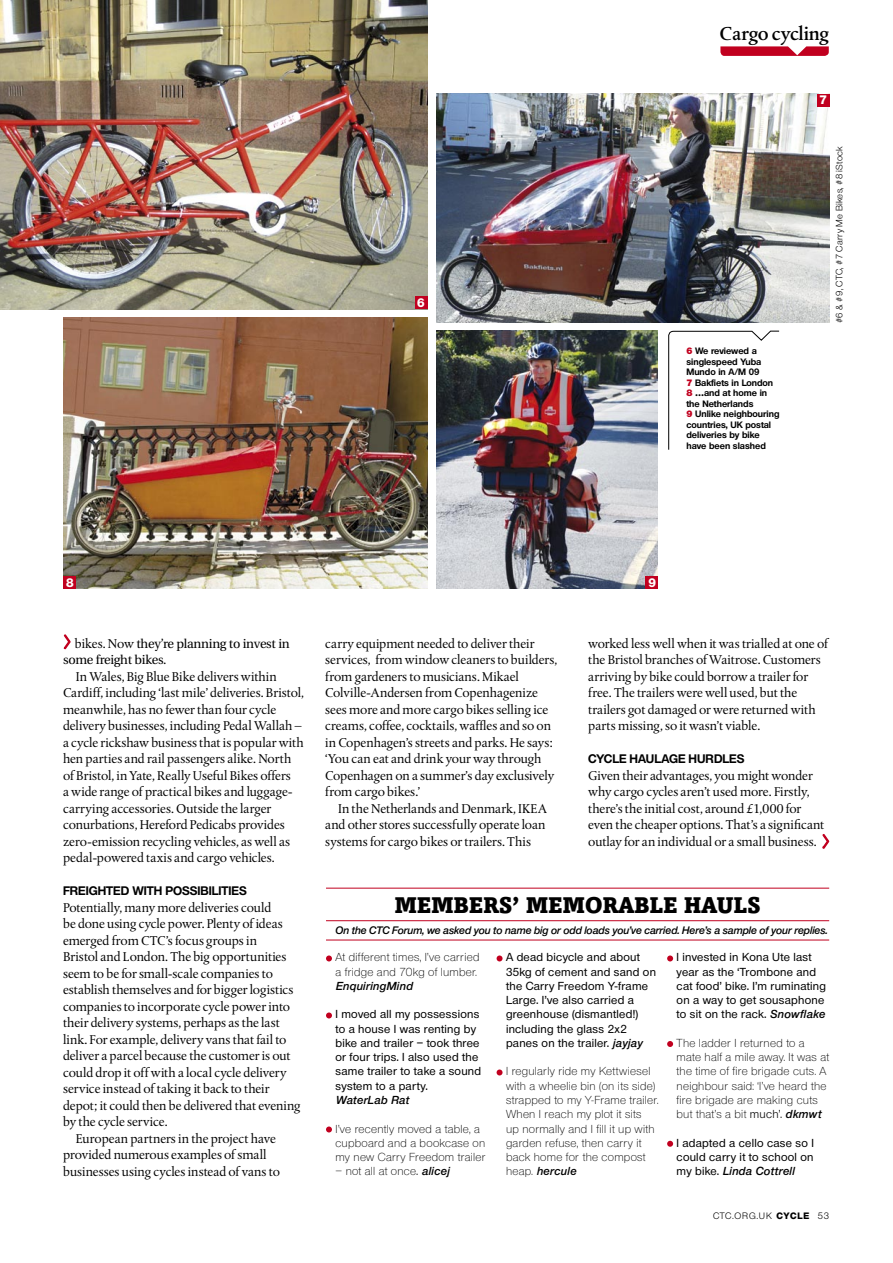
<style>
.page{position:relative;width:893px;height:1263px;background:#fff}
.page>*{position:absolute;margin:0;border:0;box-sizing:border-box;transform-origin:0 0}
.t1{font:900 22.5px "Amasis";letter-spacing:-.015em;color:#000}
.t2{font:500 19.5px "Albertina";letter-spacing:-.01em;color:#000}
._2ndPara{font:13.5px/16.5px "Albertina";letter-spacing:-.01em;color:#000}
._2ndPara-2{font:12.75px/16.5px "Utopia";letter-spacing:-.02em;color:#000}
.t3{font:700 12px "Olnova";color:#000}
.t4{font:800 12px "Olnova";color:#fff}
.t5{font:300 11.25px/14.2px "Olnova";letter-spacing:.025em;color:#000}
.t6{font:500 11.25px/14.2px "Olnova";letter-spacing:.025em;color:#000}
.t7{font:italic 600 10.5px "Olnova";letter-spacing:-.005em;color:#000}
.Pic_caption{font:700 9px/10.5px "Olnova";color:#000}
.Pic_caption-2{font:9px "Olnova";letter-spacing:.025em;color:#000}
.Pic_caption-3{font:9px "Olnova";letter-spacing:.1em;color:#000}
.s1{font-weight:800;color:#c1001f}
.s2{font-family:"Albertina";font-size:13.5px}
.s3{font-weight:600;font-style:italic}
.s4{font-weight:400}
.s5{font-weight:800}
</style>
<div class="page">
<img style="left:436px;top:94px;width:393px;height:229px">
<img style="left:436px;top:331px;width:222px;height:258px">
<svg style="left:668px;top:331px;width:111px;height:119px"></svg>
<img style="left:0;top:0;width:427px;height:309px">
<img style="left:64px;top:318px;width:363px;height:271px">
<hr style="left:326px;top:920px;width:503px;height:1px;background:#c1001f">
<hr style="left:326px;top:940px;width:503px;height:1px;background:#c1001f">
<hr style="left:326px;top:888px;width:503px;height:1px;background:#c1001f">
<svg style="left:63px;top:635px;width:8px;height:15px"></svg>
<svg style="left:822px;top:834px;width:8px;height:15px"></svg>
<svg style="left:326px;top:955px;width:6px;height:6px"></svg>
<svg style="left:326px;top:1012px;width:6px;height:6px"></svg>
<svg style="left:326px;top:1126px;width:6px;height:6px"></svg>
<svg style="left:497px;top:955px;width:6px;height:6px"></svg>
<svg style="left:497px;top:1069px;width:6px;height:6px"></svg>
<svg style="left:667px;top:955px;width:6px;height:6px"></svg>
<svg style="left:667px;top:1041px;width:6px;height:6px"></svg>
<svg style="left:667px;top:1141px;width:6px;height:6px"></svg>
<svg style="left:720px;top:46px;width:109px;height:10px"></svg>
<div style="left:415px;top:296px;width:12px;height:13px;background:#c1001f"></div>
<div style="left:817px;top:94px;width:12px;height:12px;background:#c1001f"></div>
<div style="left:646px;top:576px;width:12px;height:13px;background:#c1001f"></div>
<div style="left:64px;top:576px;width:12px;height:13px;background:#c1001f"></div>
<p class="t2" style="left:719px;top:22px;width:111px">Cargo cycling</p>
<p class="t4" style="left:417px;top:295px;width:9px">6</p>
<p class="Pic_caption" style="left:686px;top:346px;width:76px"><span class="s1">6</span> We reviewed a singlespeed Yuba<br>Mundo in A/M 09</p>
<p class="Pic_caption" style="left:686px;top:377px;width:88px"><span class="s1">7</span> Bakfiets in London</p>
<p class="Pic_caption" style="left:686px;top:388px;width:82px"><span class="s1">8</span> …and at home in the Netherlands</p>
<p class="Pic_caption" style="left:686px;top:409px;width:95px"><span class="s1">9</span> Unlike neighbouring countries, UK postal deliveries by bike have been slashed</p>
<p class="t4" style="left:820px;top:93px;width:9px">7</p>
<p class="Pic_caption-2" style="left:834px;top:323px;width:178px;rotate:-90deg">#6 &amp; #9, CTC, #7 Carry Me Bikes, #8 iStock</p>
<p class="t4" style="left:66px;top:575px;width:9px">8</p>
<p class="t4" style="left:648px;top:575px;width:9px">9</p>
<p class="_2ndPara-2" style="left:63px;top:635px;width:228px;text-indent:12px"><span class="s2">bikes. Now</span> they’re planning to invest in some freight bikes.</p>
<p class="_2ndPara" style="left:63px;top:668px;width:242px;text-indent:13px">In Wales, Big Blue Bike delivers within Cardiff, including ‘last mile’ deliveries. Bristol, meanwhile, has no fewer than four cycle delivery businesses, including Pedal Wallah – a cycle rickshaw business that is popular with hen parties and rail passengers alike. North of Bristol, in Yate, Really Useful Bikes offers<br>a wide range of practical bikes and luggage&shy;carrying accessories. Outside the larger conurbations, Hereford Pedicabs provides zero-emission recycling vehicles, as well as pedal-powered taxis and cargo vehicles.</p>
<p class="t3" style="left:63px;top:884px;width:185px">Freighted with possibilities</p>
<p class="_2ndPara" style="left:63px;top:899px;width:239px">Potentially, many more deliveries could<br>be done using cycle power. Plenty of ideas emerged from CTC’s focus groups in<br>Bristol and London. The big opportunities seem to be for small-scale companies to establish themselves and for bigger logistics companies to incorporate cycle power into their delivery systems, perhaps as the last link. For example, delivery vans that fail to deliver a parcel because the customer is out could drop it off with a local cycle delivery service instead of taking it back to their depot; it could then be delivered that evening by the cycle service.</p>
<p class="_2ndPara" style="left:63px;top:1130px;width:218px;text-indent:13px">European partners in the project have provided numerous examples of small businesses using cycles instead of vans to</p>
<p class="_2ndPara" style="left:325px;top:635px;width:234px">carry equipment needed to deliver their services, from window cleaners to builders, from gardeners to musicians. Mikael Colville-Andersen from Copenhagenize sees more and more cargo bikes selling ice creams, coffee, cocktails, waffles and so on in Copenhagen’s streets and parks. He says: ‘You can eat and drink your way through Copenhagen on a summer’s day exclusively from cargo bikes.’</p>
<p class="_2ndPara" style="left:325px;top:800px;width:223px;text-indent:13px">In the Netherlands and Denmark, IKEA and other stores successfully operate loan systems for cargo bikes or trailers. This</p>
<p class="_2ndPara" style="left:588px;top:635px;width:241px">worked less well when it was trialled at one of the Bristol branches of Waitrose. Customers arriving by bike could borrow a trailer for free. The trailers were well used, but the trailers got damaged or were returned with parts missing, so it wasn’t viable.</p>
<p class="t3" style="left:588px;top:752px;width:158px">Cycle haulage hurdles</p>
<p class="_2ndPara" style="left:588px;top:767px;width:238px">Given their advantages, you might wonder why cargo cycles aren’t used more. Firstly, there’s the initial cost, around £1,000 for even the cheaper options. That’s a significant outlay for an individual or a small business.</p>
<p class="t1" style="left:395px;top:891px;width:368px">MEMBERS’ MEMORABLE HAULS</p>
<p class="t7" style="left:335px;top:924px;width:494px">On the CTC Forum, we asked you to name big or odd loads you’ve carried. Here’s a sample of your replies.</p>
<p class="t5" style="left:335px;top:950px;width:145px">At different times, I’ve carried a fridge and 70kg of lumber.<br><span class="s3">EnquiringMind</span></p>
<p class="t6" style="left:335px;top:1007px;width:147px">I moved all my possessions to a house I was renting by bike and trailer – took three or four trips. I also used the same trailer to take a sound system to a party.<br><span class="s3">WaterLab Rat</span></p>
<p class="t5" style="left:335px;top:1121px;width:152px">I’ve recently moved a table, a cupboard and a bookcase on my new Carry Freedom trailer</p>
<p class="t5" style="left:335px;top:1164px;width:115px">– not all at once<span class="s4">.</span> <span class="s3">alicej</span></p>
<p class="t6" style="left:506px;top:950px;width:151px">A dead bicycle and about<br>35kg of cement and sand on the Carry Freedom Y-frame<br>Large. I’ve also carried a greenhouse (dismantled!) including the glass 2x2 panes on the trailer. <span class="s3">jayjay</span></p>
<p class="t5" style="left:506px;top:1064px;width:154px">I regularly ride my Kettwiesel with a wheelie bin (on its side) strapped to my Y-Frame trailer.<br>When I reach my plot it sits<br>up normally and I fill it up with garden refuse, then carry it back home for the compost heap. <span class="s3">hercule</span></p>
<p class="t6" style="left:677px;top:950px;width:151px">I invested in Kona Ute last year as the ‘Trombone and cat food’ bike. I’m ruminating on a way to get sousaphone to sit on the rack. <span class="s3">Snowflake</span></p>
<p class="t5" style="left:677px;top:1036px;width:154px">The ladder I returned to a mate half a mile away. It was at the time of fire brigade cuts. A neighbour said: ‘I’ve heard the fire brigade are making cuts but that’s a bit <span class="s4">much’.</span> <span class="s3">dkmwt</span></p>
<p class="t6" style="left:677px;top:1135px;width:138px;text-align:justify">I adapted a cello case so I could carry it to school on my bike. <span class="s3">Linda Cottrell</span></p>
<p class="Pic_caption-3" style="left:713px;top:1210px;width:118px">CTC.ORG.UK <span class="s5">CYCLE</span> 53</p>
</div>
